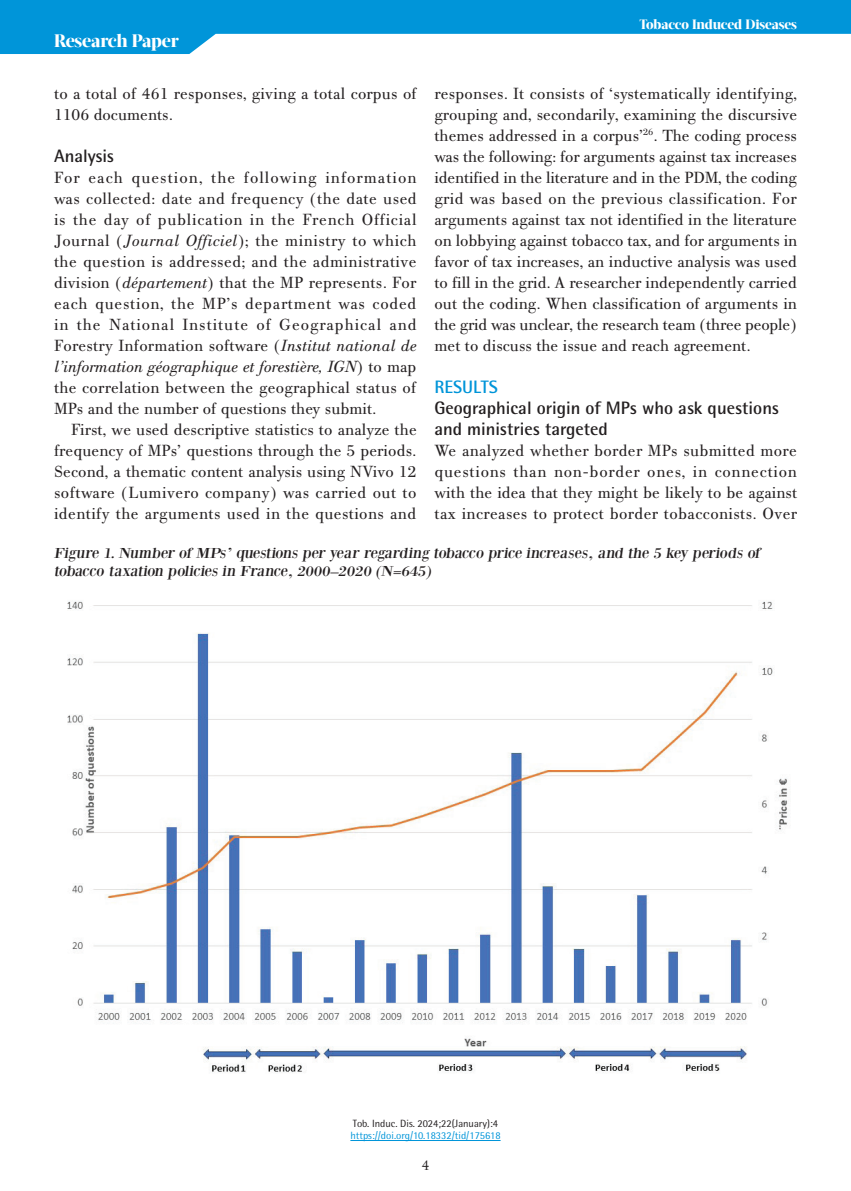
<style>
.page{position:relative;width:851px;height:1191px;background:#fff}
.page>*{position:absolute;margin:0;border:0;box-sizing:border-box;transform-origin:0 0}
.t1{font:700 18px/21px "Rotis Semi Sans Hel";color:#231f20}
.t2{font:800 18px "Acta Display W04";letter-spacing:-.01em;color:#fff}
.t3{font:700 18px "Rotis Semi Sans Hel";color:#0095d9}
.t4{font:17.25px/21px "PF Bodoni Text";letter-spacing:.01em;color:#231f20;text-align:justify}
.t5{font:15px/18px "Bodoni XT";color:#231f20;scale:1.1 1}
.t6{font:15px "PF Bodoni Text";color:#231f20}
.t7{font:800 13.5px "Acta Display W04";letter-spacing:-.01em;color:#fff}
.t8{font:10.5px "Rotis Semi Sans Hel";color:#0095d9}
.t9{font:10.5px "Rotis Semi Sans Hel";color:#231f20}
.s1{font-style:italic}
</style>
<div class="page">
<svg style="left:0;top:0;width:850px;height:54px;fill:#0095d9"></svg>
<hr style="left:350px;top:1140px;width:150px;height:1px;background:#0095d9">
<img style="left:67px;top:601px;width:721px;height:472px">
<p class="t2" style="left:54px;top:30px;width:126px">Research Paper</p>
<p class="t7" style="left:639px;top:17px;width:159px">Tobacco Induced Diseases</p>
<p class="t4" style="left:434px;top:83px;width:364px">responses. It consists of ‘systematically identifying, grouping and, secondarily, examining the discursive themes addressed in a corpus’<sup>26</sup>. The coding process was the following: for arguments against tax increases identified in the literature and in the PDM, the coding grid was based on the previous classification. For arguments against tax not identified in the literature on lobbying against tobacco tax, and for arguments in favor of tax increases, an inductive analysis was used to fill in the grid. A researcher independently carried out the coding. When classification of arguments in the grid was unclear, the research team (three people) met to discuss the issue and reach agreement.</p>
<p class="t3" style="left:434px;top:376px;width:65px">RESULTS</p>
<p class="t1" style="left:434px;top:397px;width:346px">Geographical origin of MPs who ask questions and ministries targeted</p>
<p class="t4" style="left:434px;top:440px;width:364px">We analyzed whether border MPs submitted more questions than non-border ones, in connection with the idea that they might be likely to be against tax increases to protect border tobacconists. Over</p>
<p class="t5" style="left:54px;top:544px;width:643px">Figure 1. Number of MPs’ questions per year regarding tobacco price increases, and the 5 key periods of tobacco taxation policies in France, 2000–2020 (N=645)</p>
<p class="t4" style="left:54px;top:83px;width:364px">to a total of 461 responses, giving a total corpus of<br>1106 documents.</p>
<p class="t1" style="left:54px;top:145px;width:61px">Analysis</p>
<p class="t4" style="left:54px;top:167px;width:364px">For each question, the following information was collected: date and frequency (the date used is the day of publication in the French Official Journal (<span class="s1">Journal Officiel</span>); the ministry to which the question is addressed; and the administrative division (<span class="s1">département</span>) that the MP represents. For each question, the MP’s department was coded in the National Institute of Geographical and Forestry Information software (<span class="s1">Institut national de l’information géographique et forestière, IGN</span>) to map the correlation between the geographical status of MPs and the number of questions they submit.</p>
<p class="t4" style="left:54px;top:419px;width:364px;text-indent:17px">First, we used descriptive statistics to analyze the frequency of MPs’ questions through the 5 periods.<br>Second, a thematic content analysis using NVivo 12 software (Lumivero company) was carried out to identify the arguments used in the questions and</p>
<p class="t9" style="left:353px;top:1116px;width:147px">Tob. Induc. Dis. 2024;22(January):4</p>
<p class="t8" style="left:350px;top:1129px;width:152px">https://doi.org/10.18332/tid/175618</p>
<p class="t6" style="left:421px;top:1156px;width:9px">4</p>
</div>
